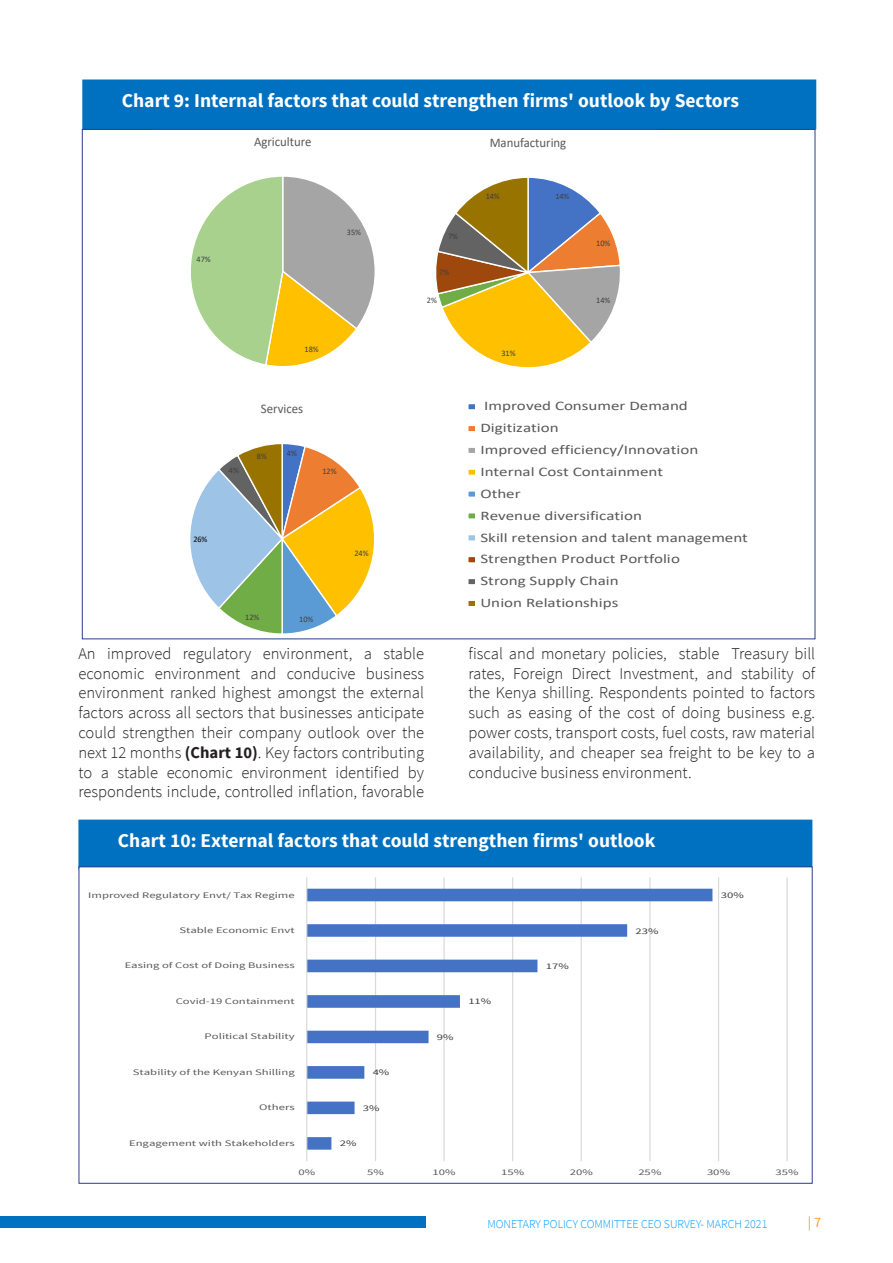
<style>
.page{position:relative;width:893px;height:1263px;background:#fff}
.page>*{position:absolute;margin:0;border:0;box-sizing:border-box;transform-origin:0 0}
.t1{font:700 19.5px "Source Sans Pro";color:#fff}
.t2{font:300 16.5px/19.8px "Source Sans Pro";color:#231f20;text-align:justify}
.t3{font:14.25px "Source Sans Pro";color:#f89b31}
.t4{font:13.2px "Calibri";color:#595959}
.t5{font:13.05px/21.9px "Calibri";color:#595959;scale:1.3 1}
.t6{font:300 12px "Source Sans Pro";color:#09f}
.t7{font:8.4px "Source Sans Pro";color:#595959;scale:1.5 1}
.t8{font:8.4px "Calibri";color:#404040}
.t9{font:8.4px "Source Sans Pro";letter-spacing:-.005em;color:#404040;scale:1.5 1}
.t10{font:8.4px "Calibri";color:#000}
.s1{font-weight:700}
</style>
<div class="page">
<div style="left:0;top:1217px;width:426px;height:11px;background:#0070c0"></div>
<div style="left:84px;top:81px;width:731px;height:47px;background:#0070c0"></div>
<div style="left:82px;top:80px;width:734px;height:50px;border:3px solid #0070c0"></div>
<div style="left:80px;top:821px;width:731px;height:47px;background:#0070c0"></div>
<div style="left:78px;top:820px;width:734px;height:50px;border:3px solid #0070c0"></div>
<div style="left:79px;top:867px;width:733px;height:316px;background:#fff"></div>
<hr style="left:375px;top:877px;width:1px;height:284px;background:#d9d9d9">
<hr style="left:444px;top:877px;width:1px;height:284px;background:#d9d9d9">
<hr style="left:512px;top:877px;width:1px;height:284px;background:#d9d9d9">
<hr style="left:581px;top:877px;width:1px;height:284px;background:#d9d9d9">
<hr style="left:649px;top:877px;width:1px;height:284px;background:#d9d9d9">
<hr style="left:718px;top:877px;width:1px;height:284px;background:#d9d9d9">
<hr style="left:787px;top:877px;width:1px;height:284px;background:#d9d9d9">
<svg style="left:307px;top:889px;width:405px;height:261px"></svg>
<hr style="left:306px;top:877px;width:1px;height:284px;background:#d9d9d9">
<svg style="left:191px;top:176px;width:184px;height:190px"></svg>
<svg style="left:436px;top:177px;width:184px;height:191px"></svg>
<svg style="left:190px;top:444px;width:184px;height:190px"></svg>
<svg style="left:468px;top:404px;width:7px;height:202px"></svg>
<p class="t1" style="left:122px;top:88px;width:619px">Chart 9: Internal factors that could strengthen firms' outlook by Sectors</p>
<p class="t8" style="left:197px;top:254px;width:16px">47%</p>
<p class="t10" style="left:193px;top:533px;width:16px">26%</p>
<p class="t4" style="left:254px;top:132px;width:59px">Agriculture</p>
<p class="t8" style="left:347px;top:227px;width:16px">35%</p>
<p class="t8" style="left:305px;top:344px;width:16px">18%</p>
<p class="t8" style="left:448px;top:230px;width:12px">7%</p>
<p class="t8" style="left:439px;top:267px;width:12px">7%</p>
<p class="t8" style="left:427px;top:295px;width:12px">2%</p>
<p class="t4" style="left:490px;top:133px;width:78px">Manufacturing</p>
<p class="t8" style="left:486px;top:191px;width:16px">14%</p>
<p class="t8" style="left:555px;top:191px;width:16px">14%</p>
<p class="t8" style="left:501px;top:348px;width:16px">31%</p>
<p class="t8" style="left:596px;top:237px;width:16px">10%</p>
<p class="t8" style="left:596px;top:295px;width:16px">14%</p>
<p class="t8" style="left:229px;top:464px;width:12px">4%</p>
<p class="t4" style="left:261px;top:399px;width:44px">Services</p>
<p class="t5" style="left:480px;top:395px;width:207px">Improved Consumer Demand<br>Digitization<br>Improved efficiency/Innovation<br>Internal Cost Containment<br>Other<br>Revenue diversification<br>Skill retension and talent management<br>Strengthen Product Portfolio<br>Strong Supply Chain<br>Union Relationships</p>
<p class="t8" style="left:287px;top:447px;width:12px">4%</p>
<p class="t8" style="left:257px;top:450px;width:12px">8%</p>
<p class="t8" style="left:322px;top:465px;width:16px">12%</p>
<p class="t8" style="left:354px;top:548px;width:16px">24%</p>
<p class="t8" style="left:245px;top:611px;width:16px">12%</p>
<p class="t8" style="left:299px;top:613px;width:16px">10%</p>
<p class="t2" style="left:78px;top:643px;width:347px">An improved regulatory environment, a stable economic environment and conducive business environment ranked highest amongst the external factors across all sectors that businesses anticipate could strengthen their company outlook over the next 12 months <span class="s1">(Chart 10)</span>. Key factors contributing to a stable economic environment identified by respondents include, controlled inflation, favorable</p>
<p class="t2" style="left:468px;top:643px;width:348px">fiscal and monetary policies, stable Treasury bill rates, Foreign Direct Investment, and stability of the Kenya shilling. Respondents pointed to factors such as easing of the cost of doing business e.g. power costs, transport costs, fuel costs, raw material availability, and cheaper sea freight to be key to a conducive business environment.</p>
<p class="t1" style="left:118px;top:828px;width:539px">Chart 10: External factors that could strengthen firms' outlook</p>
<p class="t7" style="left:88px;top:889px;width:139px">Improved Regulatory Envt/ Tax Regime</p>
<p class="t9" style="left:721px;top:890px;width:17px">30%</p>
<p class="t7" style="left:179px;top:925px;width:78px">Stable Economic Envt</p>
<p class="t9" style="left:635px;top:925px;width:17px">23%</p>
<p class="t7" style="left:125px;top:960px;width:115px">Easing of Cost of Doing Business</p>
<p class="t9" style="left:546px;top:961px;width:17px">17%</p>
<p class="t7" style="left:176px;top:996px;width:81px">Covid-19 Containment</p>
<p class="t9" style="left:468px;top:996px;width:17px">11%</p>
<p class="t7" style="left:205px;top:1031px;width:62px">Political Stability</p>
<p class="t9" style="left:437px;top:1032px;width:13px">9%</p>
<p class="t7" style="left:133px;top:1067px;width:109px">Stability of the Kenyan Shilling</p>
<p class="t9" style="left:373px;top:1067px;width:13px">4%</p>
<p class="t7" style="left:259px;top:1102px;width:25px">Others</p>
<p class="t9" style="left:363px;top:1103px;width:13px">3%</p>
<p class="t7" style="left:129px;top:1138px;width:112px">Engagement with Stakeholders</p>
<p class="t9" style="left:340px;top:1138px;width:13px">2%</p>
<p class="t7" style="left:298px;top:1167px;width:13px">0%</p>
<p class="t7" style="left:367px;top:1167px;width:13px">5%</p>
<p class="t7" style="left:433px;top:1167px;width:17px">10%</p>
<p class="t7" style="left:501px;top:1167px;width:17px">15%</p>
<p class="t7" style="left:570px;top:1167px;width:17px">20%</p>
<p class="t7" style="left:638px;top:1167px;width:17px">25%</p>
<p class="t7" style="left:707px;top:1167px;width:17px">30%</p>
<p class="t7" style="left:776px;top:1167px;width:17px">35%</p>
<p class="t6" style="left:487px;top:1217px;width:281px">MONETARY POLICY COMMITTEE CEO SURVEY- MARCH 2021</p>
<p class="t3" style="left:808px;top:1213px;width:15px">| 7</p>
</div>
